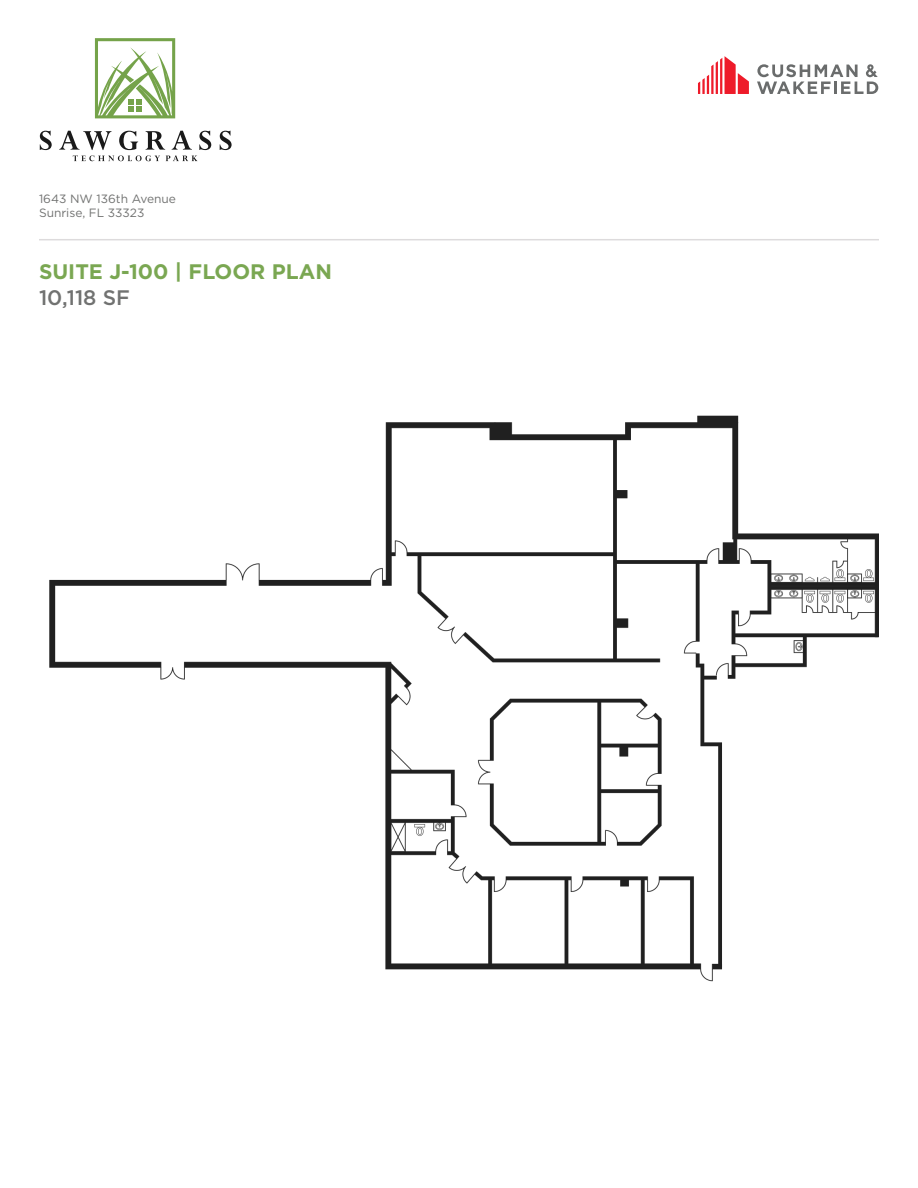
<style>
.page{position:relative;width:918px;height:1188px;background:#fff}
.page>*{position:absolute;margin:0;border:0;box-sizing:border-box;transform-origin:0 0}
.t1{font:700 21px "Gotham";color:#7aa752}
.t2{font:500 21px "Gotham";color:#717271}
.t3{font:12px "Gotham";color:#717271}
</style>
<div class="page">
<img style="left:49px;top:415px;width:830px;height:567px">
<svg style="left:40px;top:131px;width:12px;height:19px"></svg>
<svg style="left:220px;top:131px;width:12px;height:19px"></svg>
<svg style="left:59px;top:131px;width:152px;height:30px"></svg>
<svg style="left:95px;top:38px;width:80px;height:80px"></svg>
<svg style="left:698px;top:56px;width:51px;height:38px"></svg>
<svg style="left:757px;top:64px;width:121px;height:30px"></svg>
<hr style="left:39px;top:239px;width:840px;height:1px;background:#dddbdc">
<p class="t3" style="left:39px;top:191px;width:139px">1643 NW 136th Avenue</p>
<p class="t3" style="left:39px;top:205px;width:107px">Sunrise, FL 33323</p>
<p class="t1" style="left:39px;top:258px;width:294px">SUITE J-100 | FLOOR PLAN</p>
<p class="t2" style="left:39px;top:284px;width:93px">10,118 SF</p>
</div>
